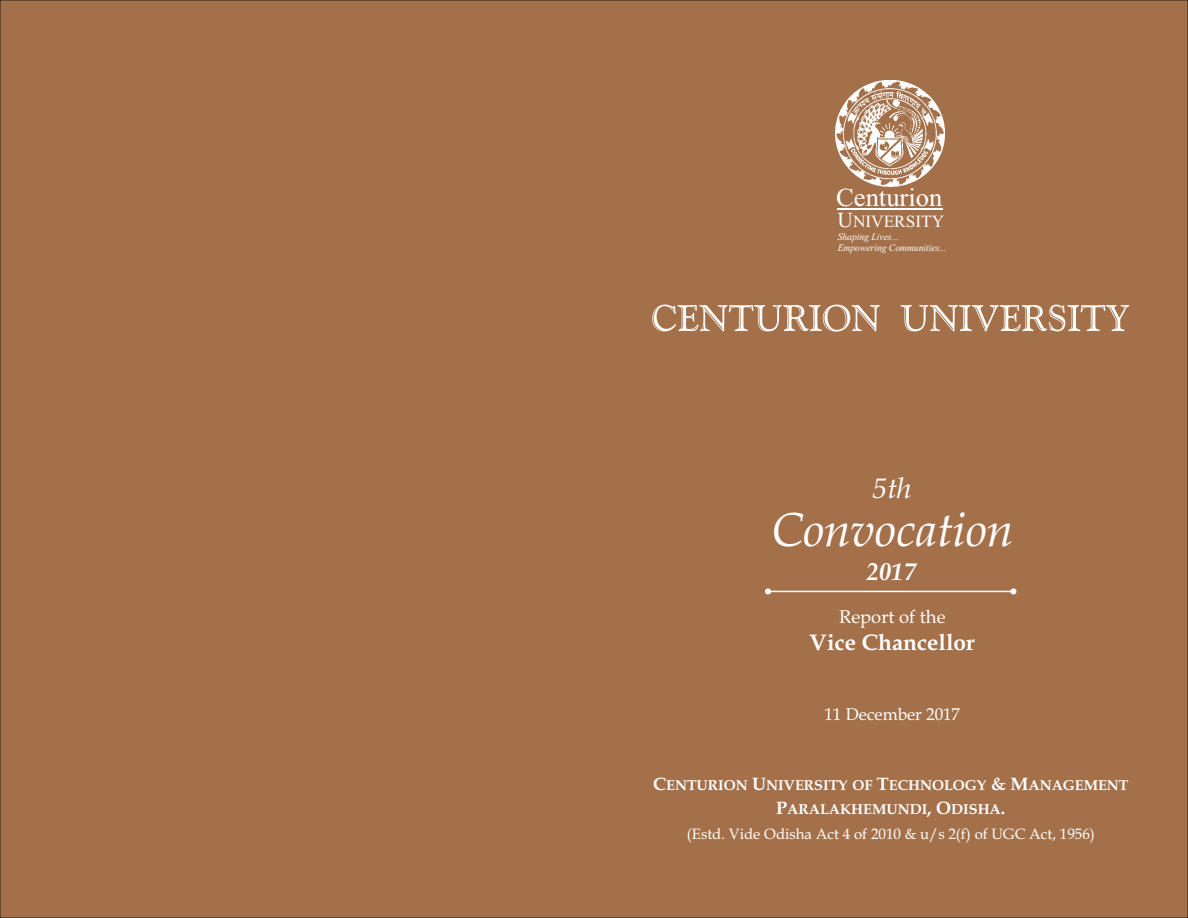
<style>
.page{position:relative;width:1188px;height:918px;background:#a4704a}
.page>*{position:absolute;margin:0;border:0;box-sizing:border-box;transform-origin:0 0}
.t1{font:italic 47.85px "Book Antiqua";color:#fff}
.t2{font:italic 28.95px "Book Antiqua";color:#fff}
.t3{font:25.95px "Times New Roman";color:#fff}
.t4{font:italic 700 24.6px "Book Antiqua";color:#fff}
.t5{font:700 22.65px "Book Antiqua";color:#fff}
.t6{font:18.45px "Book Antiqua";color:#fff}
.t7{font:17.1px "Times New Roman";color:#fff}
.t8{font:16.95px "Book Antiqua";color:#fff}
.t9{font:15px "Book Antiqua";color:#fff}
.t10{font:700 14.4px/24.2px "Book Antiqua";color:#fff;text-align:center}
.t11{font:italic 10.05px/11.1px "Times New Roman";color:#fff;scale:.95 1}
.s1{font-size:21.45px}
.s2{font-size:18px}
</style>
<div class="page">
<svg style="left:765px;top:588px;width:251px;height:6px"></svg>
<svg style="left:652px;top:305px;width:477px;height:27px"></svg>
<hr style="left:837px;top:209px;width:105px;height:1px;background:#fff">
<img style="left:836px;top:81px;width:108px;height:105px">
<h3 class="t3" style="left:836px;top:188px;width:108px">Centurion</h3>
<p class="t7" style="left:837px;top:215px;width:108px"><span class="s1">U</span>NIVERSITY</p>
<p class="t11" style="left:838px;top:232px;width:116px">Shaping Lives...<br>Empowering Communities...</p>
<h2 class="t2" style="left:873px;top:477px;width:40px">5th</h2>
<h1 class="t1" style="left:771px;top:512px;width:244px">Convocation</h1>
<h3 class="t4" style="left:867px;top:562px;width:51px">2017</h3>
<p class="t6" style="left:839px;top:610px;width:108px">Report of the</p>
<h3 class="t5" style="left:810px;top:633px;width:167px">Vice Chancellor</h3>
<p class="t8" style="left:824px;top:707px;width:137px">11 December 2017</p>
<p class="t10" style="left:653px;top:775px;width:477px"><span class="s2">C</span>ENTURION <span class="s2">U</span>NIVERSITY OF <span class="s2">T</span>ECHNOLOGY <span class="s2">&amp; M</span>ANAGEMENT<br><span class="s2">P</span>ARALAKHEMUNDI<span class="s2">, O</span>DISHA<span class="s2">.</span></p>
<p class="t9" style="left:687px;top:828px;width:409px">(Estd. Vide Odisha Act 4 of 2010 &amp; u/s 2(f) of UGC Act, 1956)</p>
</div>
